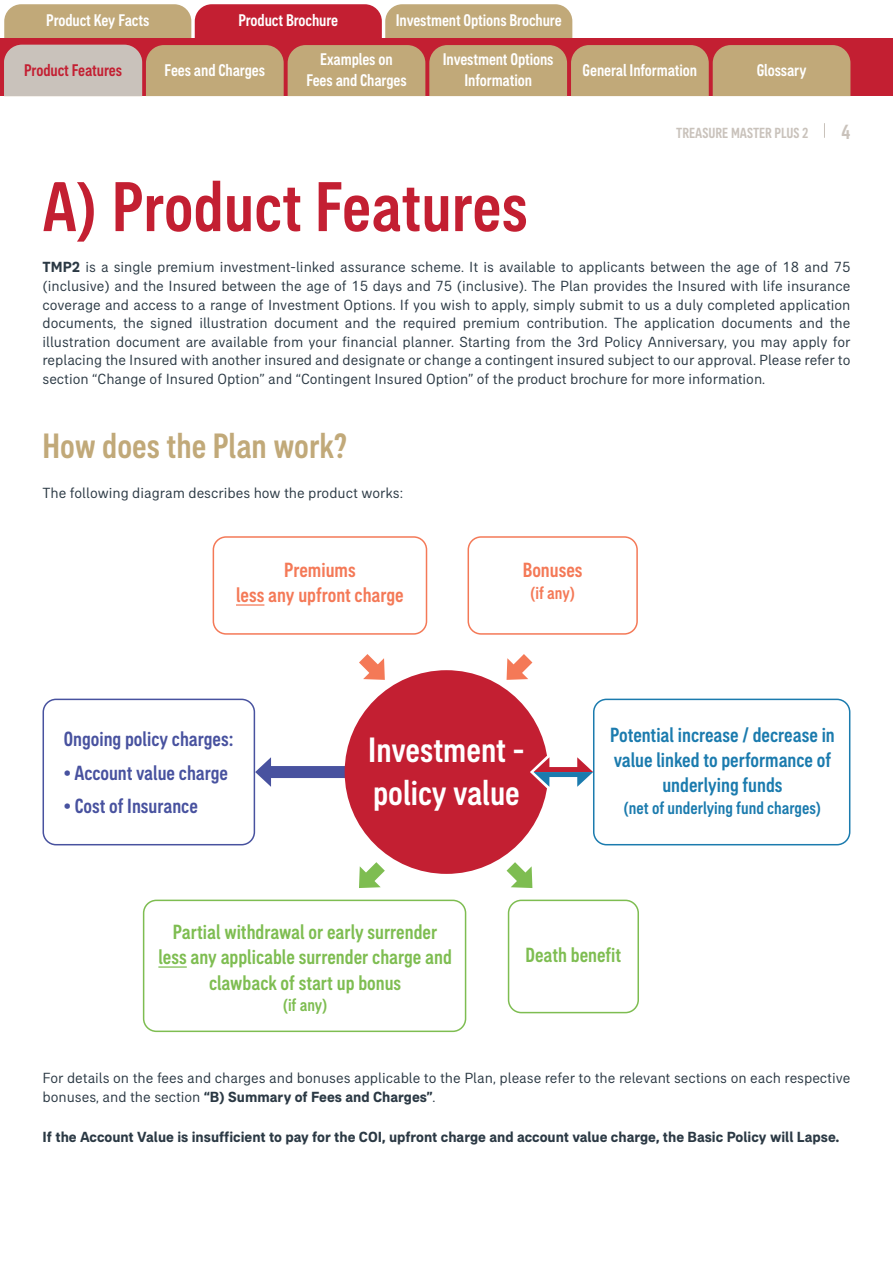
<style>
.page{position:relative;width:893px;height:1263px;background:#fff}
.page>*{position:absolute;margin:0;border:0;box-sizing:border-box;transform-origin:0 0}
.t1{font:500 condensed 72px "AIA Everest";color:#c31f32}
.t2{font:500 condensed 36px/43.2px "AIA Everest";color:#fff}
.t3{font:500 condensed 36px "AIA Everest";color:#c1a979}
.t4{font:500 condensed 21px/25.2px "AIA Everest";color:#7ebd51;text-align:center}
.t5{font:500 condensed 21px/25.2px "AIA Everest";color:#1b7bae;text-align:center}
.t6{font:500 condensed 21px "AIA Everest";color:#48529f}
.t7{font:500 condensed 21px/25.2px "AIA Everest";color:#f47957;text-align:center}
.t8{font:500 condensed 21px "AIA Everest";color:#c9c2bb}
.t9{font:500 condensed 18px "AIA Everest";color:#1b7bae}
.t10{font:500 condensed 18px "AIA Everest";color:#7ebd51}
.t11{font:500 condensed 18px "AIA Everest";color:#f47957}
.t12{font:500 condensed 17.25px/20.7px "AIA Everest";letter-spacing:-.005em;color:#fff;text-align:center}
.t13{font:500 condensed 17.25px "AIA Everest";letter-spacing:-.005em;color:#c31f32}
.t14{font:15px/18.6px "AIA Everest";color:#2b3944;text-align:justify}
.t15{font:700 15px "AIA Everest";color:#2b3944}
.t16{font:500 condensed 15px "AIA Everest";color:#c9c2bb}
.s1{font-weight:700}
</style>
<div class="page">
<div style="left:265px;top:766px;width:84px;height:12px;background:#48529f"></div>
<svg style="left:255px;top:757px;width:16px;height:30px"></svg>
<div style="left:345px;top:670px;width:203px;height:204px;background:#c31f32;border-radius:50%"></div>
<hr style="left:236px;top:604px;width:28px;height:2px;background:#f47957">
<hr style="left:158px;top:966px;width:29px;height:2px;background:#7ebd51">
<div style="left:213px;top:536px;width:214px;height:99px;border:2px solid #f47957;border-radius:13px"></div>
<div style="left:43px;top:699px;width:212px;height:146px;border:2px solid #48529f;border-radius:13px"></div>
<div style="left:143px;top:900px;width:323px;height:132px;border:2px solid #7ebd51;border-radius:13px"></div>
<div style="left:508px;top:900px;width:131px;height:113px;border:2px solid #7ebd51;border-radius:13px"></div>
<div style="left:468px;top:536px;width:170px;height:99px;border:2px solid #f47957;border-radius:13px"></div>
<svg style="left:496px;top:654px;width:37px;height:36px"></svg>
<svg style="left:359px;top:849px;width:39px;height:39px"></svg>
<svg style="left:359px;top:654px;width:36px;height:36px"></svg>
<svg style="left:494px;top:849px;width:39px;height:39px"></svg>
<svg style="left:530px;top:746px;width:63px;height:52px"></svg>
<div style="left:593px;top:699px;width:257px;height:146px;border:2px solid #1b7bae;border-radius:13px"></div>
<svg style="left:4px;top:4px;width:568px;height:34px;background:#c48067"></svg>
<div style="left:0;top:38px;width:893px;height:58px;background:#c31f32"></div>
<svg style="left:4px;top:45px;width:846px;height:51px;background:#c2a780"></svg>
<svg style="left:824px;top:123px;width:1px;height:15px"></svg>
<p class="t12" style="left:46px;top:10px;width:105px">Product Key Facts</p>
<p class="t12" style="left:238px;top:10px;width:101px">Product Brochure</p>
<p class="t12" style="left:396px;top:10px;width:167px">Investment Options Brochure</p>
<p class="t12" style="left:165px;top:59px;width:102px">Fees and Charges</p>
<p class="t12" style="left:443px;top:49px;width:112px">Investment Options<br>Information</p>
<p class="t12" style="left:583px;top:59px;width:116px">General Information</p>
<p class="t12" style="left:757px;top:59px;width:51px">Glossary</p>
<p class="t12" style="left:306px;top:49px;width:102px">Examples on<br>Fees and Charges</p>
<p class="t13" style="left:24px;top:60px;width:99px">Product Features</p>
<p class="t16" style="left:676px;top:124px;width:134px">TREASURE MASTER PLUS 2</p>
<h3 class="t8" style="left:842px;top:120px;width:10px">4</h3>
<h1 class="t1" style="left:43px;top:166px;width:487px">A) Product Features</h1>
<p class="t14" style="left:43px;top:258px;width:809px"><span class="s1">TMP2</span> is a single premium investment-linked assurance scheme. It is available to applicants between the age of 18 and 75 (inclusive) and the Insured between the age of 15 days and 75 (inclusive). The Plan provides the Insured with life insurance coverage and access to a range of Investment Options. If you wish to apply, simply submit to us a duly completed application documents, the signed illustration document and the required premium contribution. The application documents and the illustration document are available from your financial planner. Starting from the 3rd Policy Anniversary, you may apply for replacing the Insured with another insured and designate or change a contingent insured subject to our approval. Please refer to section “Change of Insured Option” and “Contingent Insured Option” of the product brochure for more information.</p>
<h2 class="t3" style="left:43px;top:426px;width:306px">How does the Plan work?</h2>
<p class="t14" style="left:43px;top:484px;width:362px">The following diagram describes how the product works:</p>
<h3 class="t7" style="left:236px;top:557px;width:169px">Premiums<br>less any upfront charge</h3>
<h3 class="t7" style="left:523px;top:557px;width:61px">Bonuses</h3>
<p class="t11" style="left:530px;top:582px;width:47px">(if any)</p>
<h3 class="t6" style="left:64px;top:727px;width:171px">Ongoing policy charges:</h3>
<h3 class="t6" style="left:64px;top:760px;width:166px">• Account value charge</h3>
<h3 class="t6" style="left:64px;top:794px;width:136px">• Cost of Insurance</h3>
<h2 class="t2" style="left:368px;top:727px;width:158px">Investment - policy value</h2>
<h3 class="t5" style="left:610px;top:721px;width:226px">Potential increase / decrease in value linked to performance of underlying funds</h3>
<p class="t9" style="left:623px;top:797px;width:200px">(net of underlying fund charges)</p>
<h3 class="t4" style="left:158px;top:919px;width:295px">Partial withdrawal or early surrender less any applicable surrender charge and clawback of start up bonus</h3>
<p class="t10" style="left:282px;top:995px;width:47px">(if any)</p>
<h3 class="t4" style="left:525px;top:942px;width:97px">Death benefit</h3>
<p class="t14" style="left:43px;top:1069px;width:809px">For details on the fees and charges and bonuses applicable to the Plan, please refer to the relevant sections on each respective bonuses, and the section <span class="s1">“B) Summary of Fees and Charges”</span>.</p>
<p class="t15" style="left:43px;top:1128px;width:798px">If the Account Value is insufficient to pay for the COI, upfront charge and account value charge, the Basic Policy will Lapse.</p>
</div>
